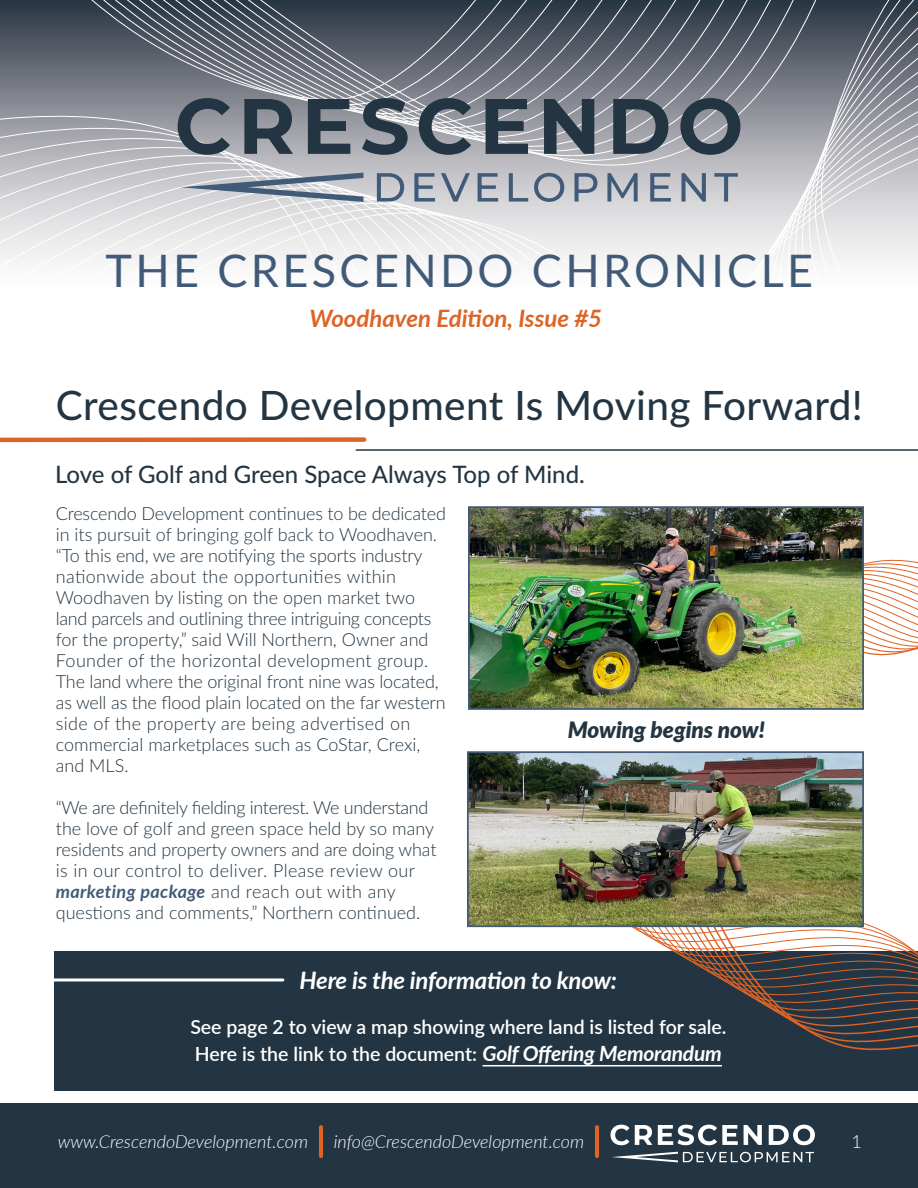
<style>
.page{position:relative;width:918px;height:1188px;background:#fff}
.page>*{position:absolute;margin:0;border:0;box-sizing:border-box;transform-origin:0 0}
.t1{font:45px "Lato";letter-spacing:.075em;color:#415a77}
.t2{font:500 40.5px "Lato";letter-spacing:.01em;color:#233542}
.t3{font:500 24px "Lato";letter-spacing:-.005em;color:#233542}
.t4{font:italic 700 24px "Lato";letter-spacing:-.01em;color:#fff}
.t5{font:italic 700 24px "Lato";color:#dc6426}
.t6{font:italic 900 22.5px "Lato";color:#233542}
.t7{font:600 19.5px/27px "Lato";color:#fff}
.t8{font:300 18px/21px "Lato";letter-spacing:-.005em;color:#233542}
.t9{font:italic 300 18px "Lato";color:#fff}
.t10{font:300 18px "Lato";color:#fff}
.s1{font-weight:700;font-style:italic;color:#415a77}
.s2{font-weight:700;font-style:italic;font-size:21px}
</style>
<div class="page">
<div style="left:54px;top:951px;width:864px;height:140px;background:#233542"></div>
<svg style="left:864px;top:559px;width:54px;height:97px"></svg>
<svg style="left:649px;top:923px;width:269px;height:144px"></svg>
<svg style="left:0;top:0;width:671px;height:261px"></svg>
<svg style="left:47px;top:164px;width:624px;height:6px;background:#c2c2c7"></svg>
<svg style="left:45px;top:158px;width:626px;height:6px;background:#bfbfc4"></svg>
<svg style="left:44px;top:152px;width:627px;height:6px;background:#bcbcc1"></svg>
<svg style="left:38px;top:0;width:701px;height:133px;background:#82878f"></svg>
<svg style="left:37px;top:0;width:685px;height:128px;background:#70757f"></svg>
<svg style="left:35px;top:0;width:670px;height:125px;background:#727781"></svg>
<svg style="left:34px;top:0;width:655px;height:122px;background:#767b84"></svg>
<svg style="left:32px;top:0;width:640px;height:118px;background:#737881"></svg>
<svg style="left:31px;top:0;width:624px;height:115px;background:#6f757e"></svg>
<svg style="left:29px;top:0;width:609px;height:112px;background:#727781"></svg>
<svg style="left:28px;top:0;width:593px;height:108px;background:#626973"></svg>
<svg style="left:767px;top:0;width:151px;height:12px;background:#34424e"></svg>
<svg style="left:755px;top:12px;width:163px;height:16px;background:#434e59"></svg>
<svg style="left:743px;top:28px;width:175px;height:17px;background:#545b66"></svg>
<svg style="left:731px;top:45px;width:187px;height:16px;background:#636872"></svg>
<svg style="left:719px;top:61px;width:199px;height:15px;background:#71757f"></svg>
<svg style="left:707px;top:76px;width:211px;height:11px;background:#7d8089"></svg>
<svg style="left:695px;top:87px;width:223px;height:12px;background:#878a93"></svg>
<svg style="left:740px;top:99px;width:178px;height:12px;background:#93959d"></svg>
<svg style="left:671px;top:111px;width:247px;height:150px;background:#cfcfd2"></svg>
<svg style="left:181px;top:173px;width:182px;height:29px;background:#a8b0bb"></svg>
<svg style="left:377px;top:173px;width:27px;height:29px"></svg>
<svg style="left:414px;top:173px;width:21px;height:29px"></svg>
<svg style="left:441px;top:173px;width:29px;height:29px"></svg>
<svg style="left:478px;top:173px;width:20px;height:29px"></svg>
<svg style="left:509px;top:173px;width:19px;height:29px"></svg>
<svg style="left:534px;top:173px;width:30px;height:29px"></svg>
<svg style="left:575px;top:173px;width:22px;height:29px"></svg>
<svg style="left:607px;top:173px;width:31px;height:29px"></svg>
<svg style="left:650px;top:173px;width:21px;height:29px"></svg>
<svg style="left:681px;top:173px;width:25px;height:29px"></svg>
<svg style="left:714px;top:173px;width:24px;height:29px"></svg>
<svg style="left:178px;top:98px;width:52px;height:57px;background:#67707a"></svg>
<svg style="left:244px;top:99px;width:49px;height:55px;background:#4e5a65"></svg>
<svg style="left:308px;top:99px;width:42px;height:55px;background:#4c5864"></svg>
<svg style="left:362px;top:98px;width:46px;height:57px;background:#646e78"></svg>
<svg style="left:419px;top:98px;width:52px;height:57px;background:#727a83"></svg>
<svg style="left:486px;top:99px;width:42px;height:55px;background:#505c67"></svg>
<svg style="left:544px;top:99px;width:50px;height:55px;background:#4e5a65"></svg>
<svg style="left:613px;top:99px;width:55px;height:55px;background:#56616c"></svg>
<svg style="left:680px;top:98px;width:60px;height:57px;background:#616a75"></svg>
<svg style="left:0;top:437px;width:367px;height:6px;background:#e48a5c"></svg>
<hr style="left:356px;top:449px;width:562px;height:2px;background:#233542">
<img style="left:470px;top:754px;width:391px;height:170px">
<div style="left:467px;top:751px;width:397px;height:176px;border:2px solid #415a77"></div>
<img style="left:471px;top:509px;width:390px;height:198px">
<div style="left:468px;top:506px;width:396px;height:204px;border:2px solid #415a77"></div>
<hr style="left:483px;top:1065px;width:239px;height:1px;background:#fff">
<hr style="left:0;top:978px;width:283px;height:3px;background:#fff">
<div style="left:0;top:1103px;width:918px;height:85px;background:#233542"></div>
<svg style="left:612px;top:1152px;width:202px;height:10px"></svg>
<svg style="left:610px;top:1125px;width:42px;height:20px"></svg>
<svg style="left:658px;top:1125px;width:80px;height:20px"></svg>
<svg style="left:744px;top:1125px;width:18px;height:20px"></svg>
<svg style="left:769px;top:1125px;width:46px;height:20px"></svg>
<hr style="left:319px;top:1125px;width:4px;height:33px;background:#de6426;border-radius:2px">
<hr style="left:595px;top:1125px;width:4px;height:33px;background:#de6426;border-radius:2px">
<h1 class="t1" style="left:106px;top:238px;width:709px">THE CRESCENDO CHRONICLE</h1>
<h3 class="t5" style="left:309px;top:301px;width:294px">Woodhaven Edition, Issue #5</h3>
<h2 class="t2" style="left:56px;top:376px;width:809px">Crescendo Development Is Moving Forward!</h2>
<h3 class="t3" style="left:55px;top:457px;width:531px">Love of Golf and Green Space Always Top of Mind.</h3>
<p class="t8" style="left:56px;top:502px;width:392px">Crescendo Development continues to be dedicated in its pursuit of bringing golf back to Woodhaven. “To this end, we are notifying the sports industry nationwide about the opportunities within Woodhaven by listing on the open market two land parcels and outlining three intriguing concepts for the property,” said Will Northern, Owner and Founder of the horizontal development group.<br>The land where the original front nine was located, as well as the flood plain located on the far western side of the property are being advertised on commercial marketplaces such as CoStar, Crexi, and MLS.</p>
<p class="t8" style="left:56px;top:796px;width:382px">“We are definitely fielding interest. We understand the love of golf and green space held by so many residents and property owners and are doing what is in our control to deliver. Please review our <span class="s1">marketing package</span> and reach out with any questions and comments,” Northern continued.</p>
<p class="t6" style="left:568px;top:712px;width:199px">Mowing begins now!</p>
<h3 class="t4" style="left:300px;top:963px;width:319px">Here is the information to know:</h3>
<p class="t7" style="left:190px;top:1012px;width:538px">See page 2 to view a map showing where land is listed for sale.<br>Here is the link to the document: <span class="s2">Golf Offering Memorandum</span></p>
<p class="t9" style="left:58px;top:1129px;width:252px">www.CrescendoDevelopment.com</p>
<p class="t9" style="left:334px;top:1129px;width:252px">info@CrescendoDevelopment.com</p>
<p class="t10" style="left:852px;top:1129px;width:12px">1</p>
</div>
